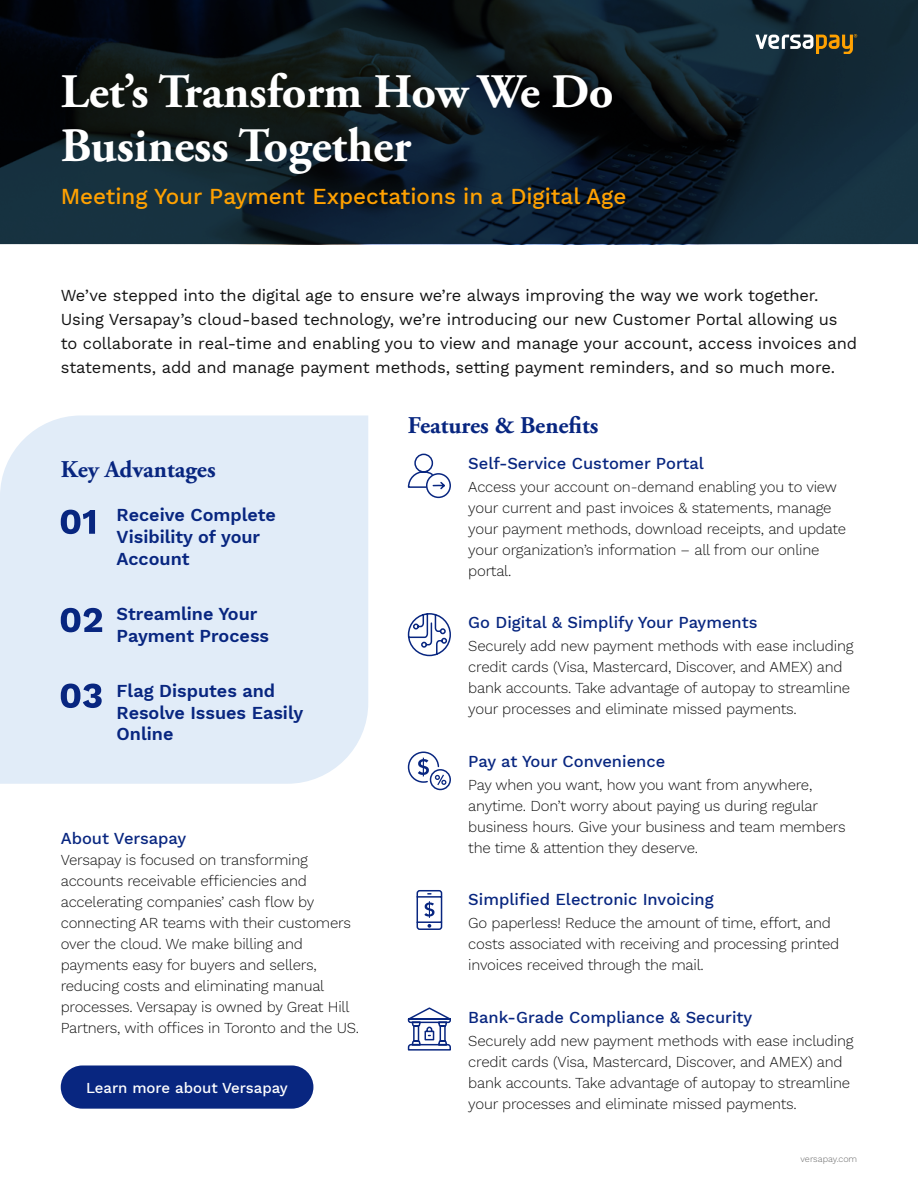
<style>
.page{position:relative;width:918px;height:1188px;background:#fff}
.page>*{position:absolute;margin:0;border:0;box-sizing:border-box;transform-origin:0 0}
.t1{font:700 48px/54px "Adobe Garamond Pro";color:#fff}
.t2{font:700 24px "Adobe Garamond Pro";color:#082680}
.t3{font:500 22.5px "Work Sans";color:#ffa101}
.t4{font:600 18px/21.6px "Work Sans";color:#082680}
.t5{font:16.5px/24px "Work Sans";letter-spacing:-.005em;color:#131313}
.t6{font:500 16.5px "Work Sans";color:#082680}
.t7{font:300 15px/21px "Work Sans";letter-spacing:-.015em;color:#131313}
.t8{font:500 15px "Work Sans";color:#fff}
.t9{font:300 9px "Work Sans";color:#666}
</style>
<div class="page">
<svg style="left:0;top:0;width:918px;height:244px;background:#0e1d27"></svg>
<svg style="left:755px;top:35px;width:102px;height:19px;background:#706d58"></svg>
<div style="left:0;top:415px;width:368px;height:369px;background:#e1ecf8"></div>
<svg style="left:61px;top:510px;width:34px;height:24px"></svg>
<svg style="left:61px;top:608px;width:41px;height:24px"></svg>
<svg style="left:61px;top:684px;width:41px;height:24px"></svg>
<svg style="left:407px;top:453px;width:44px;height:46px"></svg>
<svg style="left:407px;top:613px;width:44px;height:44px"></svg>
<svg style="left:407px;top:751px;width:44px;height:40px"></svg>
<svg style="left:407px;top:1007px;width:44px;height:44px"></svg>
<svg style="left:416px;top:890px;width:27px;height:40px"></svg>
<div style="left:61px;top:1065px;width:252px;height:44px;background:#082680;border-radius:22px"></div>
<h1 class="t1" style="left:61px;top:66px;width:554px">Let’s Transform How We Do<br>Business Together</h1>
<h3 class="t3" style="left:61px;top:180px;width:567px">Meeting Your Payment Expectations in a Digital Age</h3>
<p class="t5" style="left:61px;top:283px;width:798px">We’ve stepped into the digital age to ensure we’re always improving the way we work together.<br>Using Versapay’s cloud-based technology, we’re introducing our new Customer Portal allowing us to collaborate in real-time and enabling you to view and manage your account, access invoices and statements, add and manage payment methods, setting payment reminders, and so much more.</p>
<h2 class="t2" style="left:61px;top:455px;width:156px">Key Advantages</h2>
<p class="t4" style="left:117px;top:504px;width:161px">Receive Complete<br>Visibility of your<br>Account</p>
<p class="t4" style="left:117px;top:602px;width:154px">Streamline Your<br>Payment Process</p>
<p class="t4" style="left:117px;top:679px;width:188px">Flag Disputes and<br>Resolve Issues Easily<br>Online</p>
<p class="t6" style="left:61px;top:826px;width:127px">About Versapay</p>
<p class="t7" style="left:61px;top:849px;width:300px">Versapay is focused on transforming accounts receivable efficiencies and accelerating companies’ cash flow by connecting AR teams with their customers over the cloud. We make billing and payments easy for buyers and sellers, reducing costs and eliminating manual processes. Versapay is owned by Great Hill Partners, with offices in Toronto and the US.</p>
<p class="t8" style="left:86px;top:1076px;width:203px">Learn more about Versapay</p>
<h2 class="t2" style="left:408px;top:411px;width:192px">Features &amp; Benefits</h2>
<p class="t6" style="left:468px;top:451px;width:237px">Self-Service Customer Portal</p>
<p class="t7" style="left:468px;top:476px;width:379px">Access your account on-demand enabling you to view your current and past invoices &amp; statements, manage your payment methods, download receipts, and update your organization’s information – all from our online portal.</p>
<p class="t6" style="left:468px;top:610px;width:291px">Go Digital &amp; Simplify Your Payments</p>
<p class="t7" style="left:468px;top:635px;width:387px">Securely add new payment methods with ease including credit cards (Visa, Mastercard, Discover, and AMEX) and bank accounts. Take advantage of autopay to streamline your processes and eliminate missed payments.</p>
<p class="t6" style="left:468px;top:749px;width:198px">Pay at Your Convenience</p>
<p class="t7" style="left:468px;top:774px;width:379px">Pay when you want, how you want from anywhere, anytime. Don’t worry about paying us during regular business hours. Give your business and team members the time &amp; attention they deserve.</p>
<p class="t6" style="left:468px;top:887px;width:247px">Simplified Electronic Invoicing</p>
<p class="t7" style="left:468px;top:912px;width:373px">Go paperless! Reduce the amount of time, effort, and costs associated with receiving and processing printed invoices received through the mail.</p>
<p class="t6" style="left:468px;top:1005px;width:286px">Bank-Grade Compliance &amp; Security</p>
<p class="t7" style="left:468px;top:1029px;width:387px">Securely add new payment methods with ease including credit cards (Visa, Mastercard, Discover, and AMEX) and bank accounts. Take advantage of autopay to streamline your processes and eliminate missed payments.</p>
<p class="t9" style="left:801px;top:1152px;width:58px">versapay.com</p>
</div>
